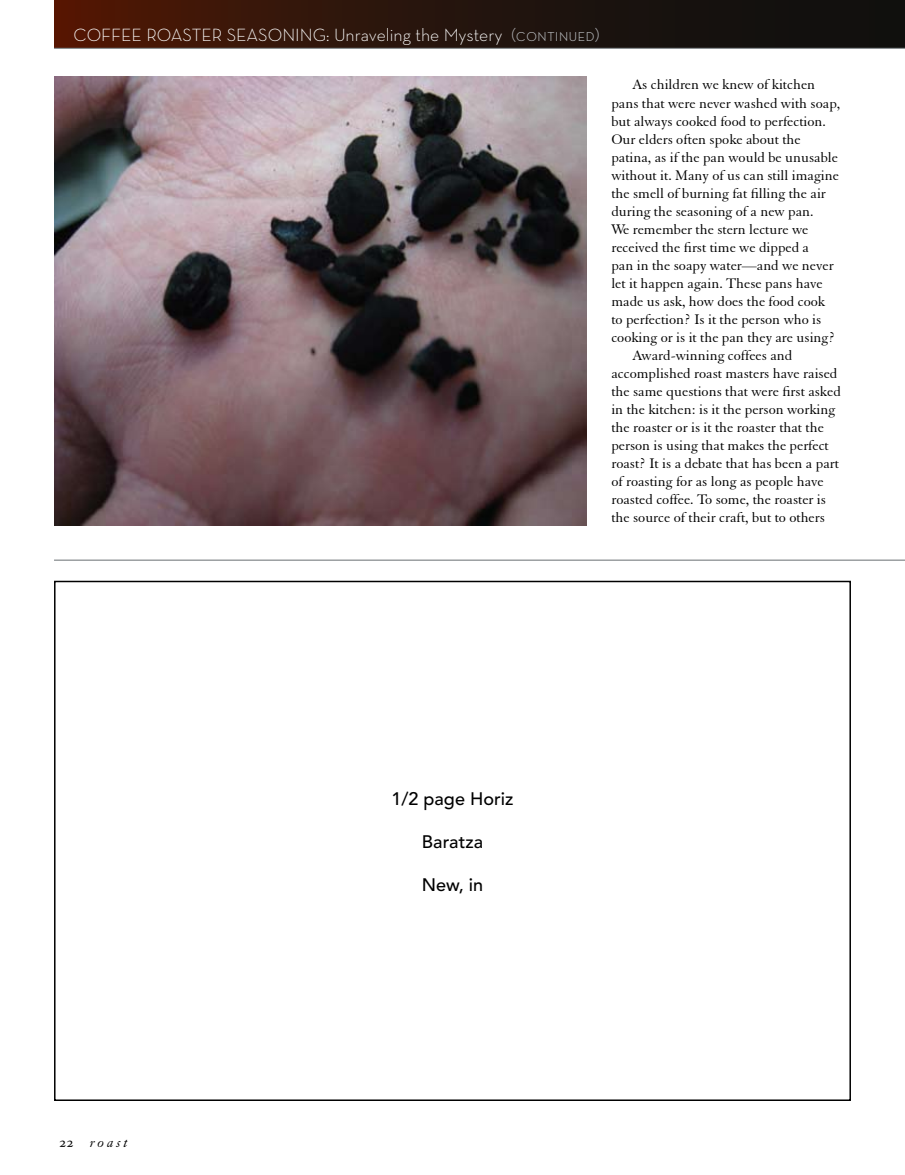
<style>
.page{position:relative;width:905px;height:1175px;background:#fff}
.page>*{position:absolute;margin:0;border:0;box-sizing:border-box;transform-origin:0 0}
.t1{font:300 18px "Neutra Text";color:#fff}
.t2{font:500 18px "Avenir";color:#000}
.t3{font:15px "Elegant Garamond BT";color:#000}
.t4{font:italic 15px "Elegant Garamond BT";letter-spacing:.2em;color:#000}
.s1{font-family:"Neutra Text Light SC";font-weight:400;color:#b7babd}
.s2{font-family:"Goudy SC";font-style:normal}
</style>
<div class="page">
<div style="left:54px;top:0;width:850px;height:48px;background:linear-gradient(to right,#4b1806,#061011)"></div>
<hr style="left:54px;top:48px;width:850px;height:1px;background:#696f72">
<hr style="left:54px;top:560px;width:850px;height:1px;background:#696f72">
<img style="left:54px;top:77px;width:533px;height:448px">
<p class="t1" style="left:74px;top:24px;width:527px">COFFEE ROASTER SEASONING: Unraveling the Mystery <span class="s1">(continued)</span></p>
<p class="t3" style="left:633px;top:76px;width:184px">As children we knew of kitchen</p>
<p class="t3" style="left:611px;top:94px;width:230px">pans that were never washed with soap,</p>
<p class="t3" style="left:611px;top:112px;width:216px">but always cooked food to perfection.</p>
<p class="t3" style="left:611px;top:130px;width:191px">Our elders often spoke about the</p>
<p class="t3" style="left:611px;top:148px;width:228px">patina, as if the pan would be unusable</p>
<p class="t3" style="left:611px;top:166px;width:229px">without it. Many of us can still imagine</p>
<p class="t3" style="left:611px;top:184px;width:216px">the smell of burning fat filling the air</p>
<p class="t3" style="left:611px;top:202px;width:204px">during the seasoning of a new pan.</p>
<p class="t3" style="left:611px;top:220px;width:198px">We remember the stern lecture we</p>
<p class="t3" style="left:611px;top:238px;width:199px">received the first time we dipped a</p>
<p class="t3" style="left:611px;top:256px;width:224px">pan in the soapy water—and we never</p>
<p class="t3" style="left:611px;top:274px;width:213px">let it happen again. These pans have</p>
<p class="t3" style="left:611px;top:292px;width:215px">made us ask, how does the food cook</p>
<p class="t3" style="left:611px;top:310px;width:211px">to perfection? Is it the person who is</p>
<p class="t3" style="left:611px;top:328px;width:225px">cooking or is it the pan they are using?</p>
<p class="t3" style="left:633px;top:346px;width:161px">Award-winning coffees and</p>
<p class="t3" style="left:611px;top:364px;width:227px">accomplished roast masters have raised</p>
<p class="t3" style="left:611px;top:382px;width:231px">the same questions that were first asked</p>
<p class="t3" style="left:611px;top:400px;width:225px">in the kitchen: is it the person working</p>
<p class="t3" style="left:611px;top:418px;width:214px">the roaster or is it the roaster that the</p>
<p class="t3" style="left:611px;top:436px;width:219px">person is using that makes the perfect</p>
<p class="t3" style="left:611px;top:454px;width:229px">roast? It is a debate that has been a part</p>
<p class="t3" style="left:611px;top:472px;width:214px">of roasting for as long as people have</p>
<p class="t3" style="left:611px;top:490px;width:216px">roasted coffee. To some, the roaster is</p>
<p class="t3" style="left:611px;top:508px;width:215px">the source of their craft, but to others</p>
<p class="t4" style="left:59px;top:1133px;width:71px"><span class="s2">22</span> roast</p>
<p class="t2" style="left:391px;top:788px;width:123px">1/2 page Horiz</p>
<p class="t2" style="left:422px;top:831px;width:63px">Baratza</p>
<p class="t2" style="left:422px;top:874px;width:63px">New, in</p>
</div>
